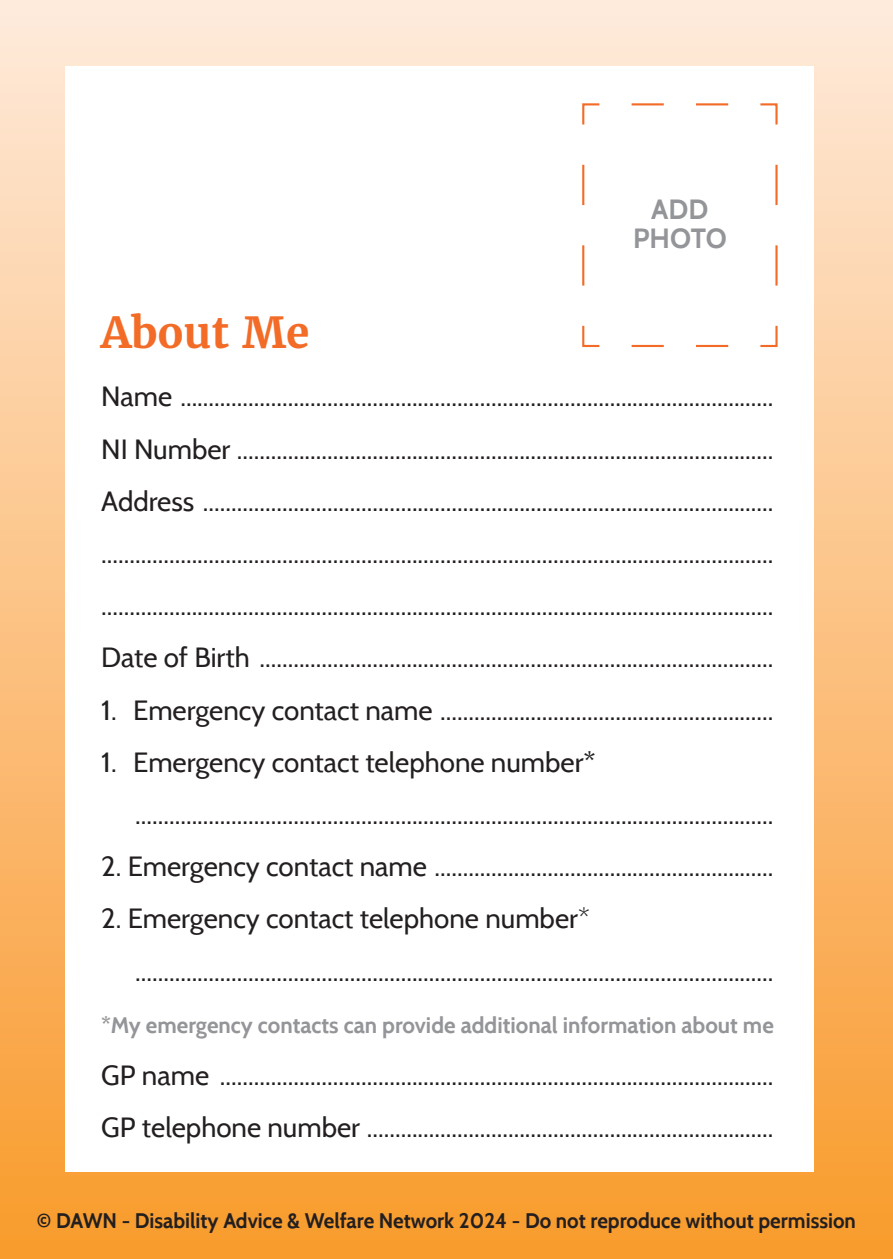
<style>
.page{position:relative;width:893px;height:1259px;background:#fff}
.page>*{position:absolute;margin:0;border:0;box-sizing:border-box;transform-origin:0 0}
.t1{font:700 42.6px "Merriweather";color:#f36c27}
.t2{font:27.6px/52.2px "Cabin";color:#231f20}
.t3{font:700 27.6px/29.7px "Cabin";color:#939598;text-align:center}
.t4{font:700 22.5px "Cabin";color:#939598}
.t5{font:700 21px "Cabin";color:#231f20}
.s1{font-weight:600}
</style>
<div class="page">
<div style="left:0;top:0;width:893px;height:1259px;background:linear-gradient(to bottom,#ffeadb,#f99a2c)"></div>
<div style="left:65px;top:66px;width:749px;height:1106px;background:#fff"></div>
<svg style="left:582px;top:103px;width:196px;height:245px"></svg>
<p class="t3" style="left:633px;top:194px;width:95px">ADD<br>PHOTO</p>
<h1 class="t1" style="left:101px;top:305px;width:210px">About Me</h1>
<p class="t2" style="left:101px;top:370px;width:674px;text-align:justify">Name .........................................................................................................<br>NI Number ...............................................................................................<br>Address ..................................................................................................... ....................................................................................................................... .......................................................................................................................<br>Date of Birth ...........................................................................................</p>
<p class="t2" style="left:101px;top:683px;width:674px">1. Emergency contact name ...........................................................</p>
<p class="t2" style="left:135px;top:736px;width:640px;text-indent:-34px">1. Emergency contact telephone number<span class="s1">* </span>.................................................................................................................</p>
<p class="t2" style="left:101px;top:840px;width:674px">2. Emergency contact name ............................................................</p>
<p class="t2" style="left:135px;top:892px;width:640px;text-indent:-34px">2. Emergency contact telephone number* .................................................................................................................</p>
<p class="t4" style="left:101px;top:1011px;width:674px">*My emergency contacts can provide additional information about me</p>
<p class="t2" style="left:101px;top:1049px;width:674px">GP name ..................................................................................................<br>GP telephone number ........................................................................</p>
<p class="t5" style="left:37px;top:1208px;width:820px">© DAWN - Disability Advice &amp; Welfare Network 2024 - Do not reproduce without permission</p>
</div>
